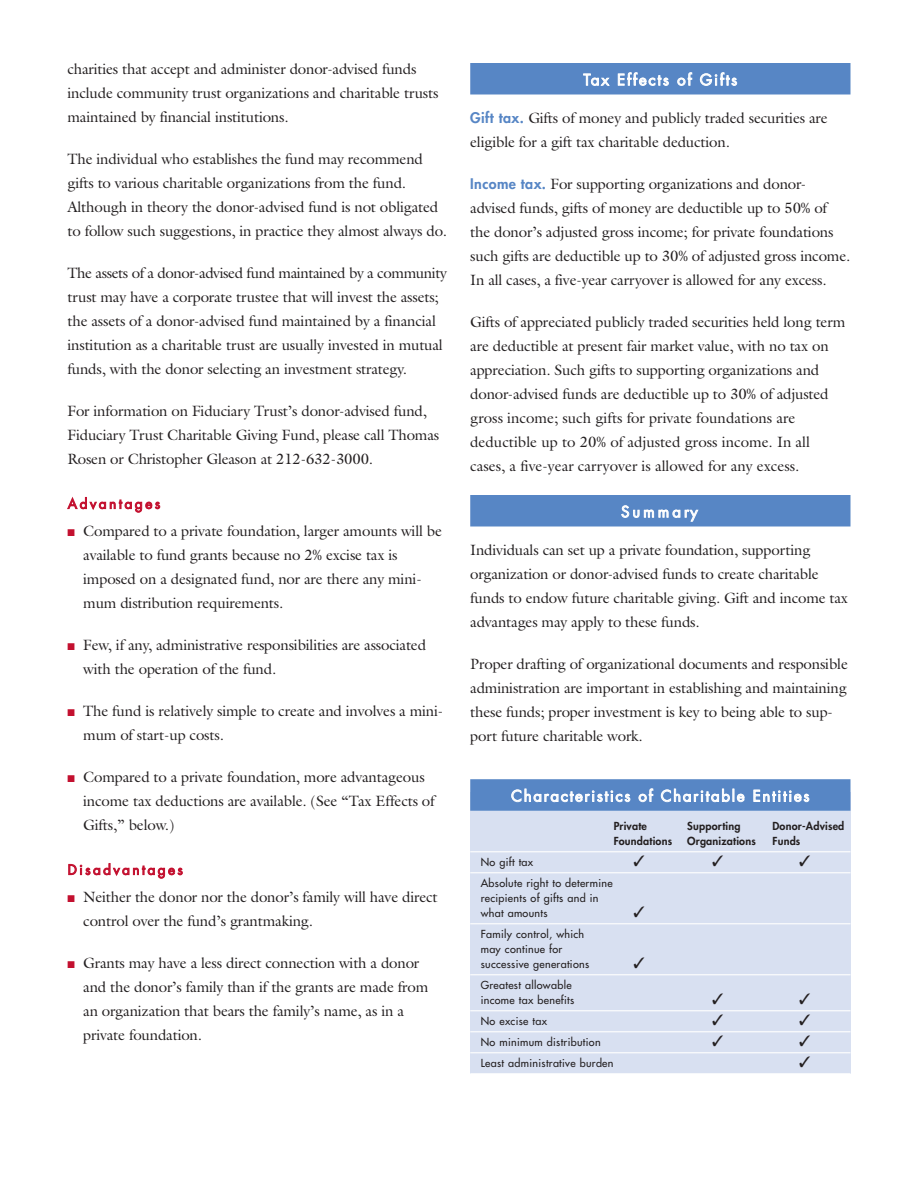
<style>
.page{position:relative;width:918px;height:1188px;background:#fff}
.page>*{position:absolute;margin:0;border:0;box-sizing:border-box;transform-origin:0 0}
.t1{font:15px/24px "Galliard";letter-spacing:-.01em;color:#231f20}
.t2{font:15px "Futura";letter-spacing:.115em;color:#fff}
.t3{font:15px "Futura";letter-spacing:.2em;color:#fff}
.t4{font:13.5px "Futura";letter-spacing:.18em;color:#c3102f}
.t5{font:10.8px/15px "Futura";letter-spacing:.03em;color:#231f20}
.t6{font:800 10.8px "Futura";letter-spacing:.015em;color:#231f20}
.s1{color:#c3102f}
.s2{font-family:"Futura";font-weight:800;font-size:14.25px;color:#5786c5}
</style>
<div class="page">
<div style="left:470px;top:792px;width:380px;height:282px;background:#d8e0f1"></div>
<div style="left:470px;top:63px;width:380px;height:31px;background:#5786c5"></div>
<div style="left:470px;top:495px;width:380px;height:31px;background:#5786c5"></div>
<div style="left:470px;top:779px;width:380px;height:32px;background:#5786c5"></div>
<hr style="left:470px;top:851px;width:380px;height:1px;background:#fff">
<hr style="left:470px;top:872px;width:380px;height:1px;background:#fff">
<hr style="left:470px;top:923px;width:380px;height:1px;background:#fff">
<hr style="left:470px;top:974px;width:380px;height:1px;background:#fff">
<hr style="left:470px;top:1010px;width:380px;height:1px;background:#fff">
<hr style="left:470px;top:1031px;width:380px;height:1px;background:#fff">
<hr style="left:470px;top:1052px;width:380px;height:1px;background:#fff">
<hr style="left:470px;top:1073px;width:380px;height:1px;background:#fff">
<p class="t1" style="left:68px;top:57px;width:372px">charities that accept and administer donor-advised funds include community trust organizations and charitable trusts maintained by financial institutions.</p>
<p class="t1" style="left:68px;top:147px;width:381px">The individual who establishes the fund may recommend gifts to various charitable organizations from the fund.<br>Although in theory the donor-advised fund is not obligated to follow such suggestions, in practice they almost always do.</p>
<p class="t1" style="left:68px;top:261px;width:381px">The assets of a donor-advised fund maintained by a community trust may have a corporate trustee that will invest the assets; the assets of a donor-advised fund maintained by a financial institution as a charitable trust are usually invested in mutual funds, with the donor selecting an investment strategy.</p>
<p class="t1" style="left:68px;top:399px;width:373px">For information on Fiduciary Trust’s donor-advised fund,<br>Fiduciary Trust Charitable Giving Fund, please call Thomas<br>Rosen or Christopher Gleason at 212-632-3000.</p>
<p class="t4" style="left:68px;top:497px;width:94px">Advantages</p>
<p class="t1" style="left:83px;top:519px;width:360px;text-indent:-16px"><span class="s1">■</span> Compared to a private foundation, larger amounts will be available to fund grants because no 2% excise tax is imposed on a designated fund, nor are there any mini&shy;mum distribution requirements.</p>
<p class="t1" style="left:83px;top:633px;width:344px;text-indent:-16px"><span class="s1">■</span> Few, if any, administrative responsibilities are associated with the operation of the fund.</p>
<p class="t1" style="left:83px;top:699px;width:362px;text-indent:-16px"><span class="s1">■</span> The fund is relatively simple to create and involves a mini&shy;mum of start-up costs.</p>
<p class="t1" style="left:83px;top:765px;width:353px;text-indent:-16px"><span class="s1">■</span> Compared to a private foundation, more advantageous income tax deductions are available. (See “Tax Effects of<br>Gifts,” below.)</p>
<p class="t4" style="left:68px;top:864px;width:117px">Disadvantages</p>
<p class="t1" style="left:83px;top:885px;width:356px;text-indent:-16px"><span class="s1">■</span> Neither the donor nor the donor’s family will have direct control over the fund’s grantmaking.</p>
<p class="t1" style="left:83px;top:951px;width:347px;text-indent:-16px"><span class="s1">■</span> Grants may have a less direct connection with a donor and the donor’s family than if the grants are made from an organization that bears the family’s name, as in a private foundation.</p>
<p class="t2" style="left:584px;top:73px;width:155px">Tax Effects of Gifts</p>
<p class="t1" style="left:470px;top:106px;width:359px"><span class="s2">Gift tax.</span> Gifts of money and publicly traded securities are eligible for a gift tax charitable deduction.</p>
<p class="t1" style="left:470px;top:172px;width:382px"><span class="s2">Income tax.</span> For supporting organizations and donor&shy;advised funds, gifts of money are deductible up to 50% of the donor’s adjusted gross income; for private foundations such gifts are deductible up to 30% of adjusted gross income.<br>In all cases, a five-year carryover is allowed for any excess.</p>
<p class="t1" style="left:470px;top:310px;width:377px">Gifts of appreciated publicly traded securities held long term are deductible at present fair market value, with no tax on appreciation. Such gifts to supporting organizations and donor-advised funds are deductible up to 30% of adjusted gross income; such gifts for private foundations are deductible up to 20% of adjusted gross income. In all cases, a five-year carryover is allowed for any excess.</p>
<p class="t3" style="left:621px;top:505px;width:78px">Summary</p>
<p class="t1" style="left:470px;top:538px;width:379px">Individuals can set up a private foundation, supporting organization or donor-advised funds to create charitable funds to endow future charitable giving. Gift and income tax advantages may apply to these funds.</p>
<p class="t1" style="left:470px;top:652px;width:379px">Proper drafting of organizational documents and responsible administration are important in establishing and maintaining these funds; proper investment is key to being able to sup&shy;port future charitable work.</p>
<p class="t2" style="left:511px;top:789px;width:300px">Characteristics of Charitable Entities</p>
<p class="t6" style="left:614px;top:821px;width:35px">Private</p>
<p class="t6" style="left:687px;top:821px;width:55px">Supporting</p>
<p class="t6" style="left:772px;top:821px;width:73px">Donor-Advised</p>
<p class="t6" style="left:614px;top:836px;width:60px">Foundations</p>
<p class="t6" style="left:687px;top:836px;width:70px">Organizations</p>
<p class="t6" style="left:773px;top:836px;width:29px">Funds</p>
<p class="t5" style="left:481px;top:855px;width:54px">No gift tax</p>
<p class="t5" style="left:481px;top:876px;width:133px">Absolute right to determine recipients of gifts and in what amounts</p>
<p class="t5" style="left:481px;top:927px;width:110px">Family control, which may continue for successive generations</p>
<p class="t5" style="left:481px;top:978px;width:95px">Greatest allowable income tax benefits</p>
<p class="t5" style="left:481px;top:1014px;width:68px">No excise tax</p>
<p class="t5" style="left:481px;top:1035px;width:121px">No minimum distribution</p>
<p class="t5" style="left:481px;top:1056px;width:134px">Least administrative burden</p>
</div>
